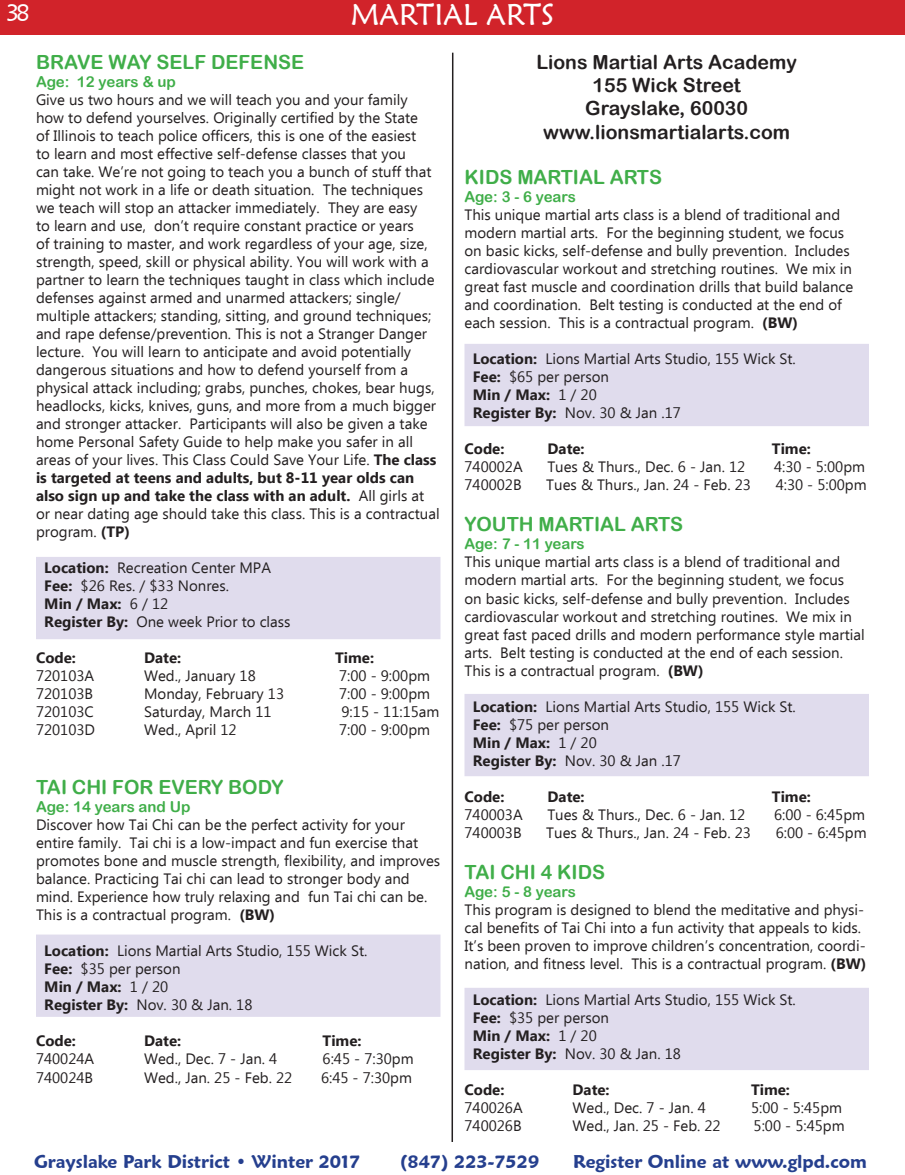
<style>
.page{position:relative;width:905px;height:1175px;background:#fff}
.page>*{position:absolute;margin:0;border:0;box-sizing:border-box;transform-origin:0 0}
.t1{font:30px "Maiandra GD";color:#fff}
.t2{font:24px "Maiandra GD";color:#fff}
.t3{font:19.5px "Arial Rounded MT Bold";color:#40ae49}
.t4{font:19.5px "Arial Rounded MT Bold";color:#231f20}
.t5{font:600 18px "Maiandra GD";color:#253f8e}
.t6{font:15px/18px "Ebrima";color:#231f20}
.t7{font:700 15px "Ebrima";color:#231f20}
.t8{font:15px "Arial Rounded MT Bold";color:#40ae49}
.s1{font-weight:700}
.s2{font-weight:400}
</style>
<div class="page">
<div style="left:0;top:0;width:904px;height:34px;background:#d1232a"></div>
<div style="left:464px;top:694px;width:404px;height:82px;background:#e0dced"></div>
<div style="left:464px;top:987px;width:404px;height:83px;background:#e0dced;border:2px solid #e0dced"></div>
<div style="left:36px;top:557px;width:404px;height:82px;background:#e0dced"></div>
<div style="left:36px;top:934px;width:404px;height:82px;background:#e0dced;border:2px solid #e0dced"></div>
<div style="left:464px;top:344px;width:404px;height:82px;background:#e0dced"></div>
<svg style="left:451px;top:52px;width:3px;height:1090px;background:#908e8f"></svg>
<p class="t2" style="left:6px;top:-2px;width:25px">38</p>
<p class="t1" style="left:351px;top:-4px;width:205px">MARTIAL ARTS</p>
<p class="t3" style="left:36px;top:50px;width:270px">BRAVE WAY SELF DEFENSE</p>
<p class="t8" style="left:36px;top:72px;width:141px">Age: 12 years &amp; up</p>
<p class="t6" style="left:36px;top:91px;width:405px">Give us two hours and we will teach you and your family<br>how to defend yourselves. Originally certified by the State<br>of Illinois to teach police officers, this is one of the easiest<br>to learn and most effective self-defense classes that you<br>can take. We’re not going to teach you a bunch of stuff that might not work in a life or death situation. The techniques we teach will stop an attacker immediately. They are easy<br>to learn and use, don’t require constant practice or years<br>of training to master, and work regardless of your age, size, strength, speed, skill or physical ability. You will work with a partner to learn the techniques taught in class which include defenses against armed and unarmed attackers; single/ multiple attackers; standing, sitting, and ground techniques; and rape defense/prevention. This is not a Stranger Danger lecture. You will learn to anticipate and avoid potentially dangerous situations and how to defend yourself from a physical attack including; grabs, punches, chokes, bear hugs, headlocks, kicks, knives, guns, and more from a much bigger and stronger attacker. Participants will also be given a take home Personal Safety Guide to help make you safer in all areas of your lives. This Class Could Save Your Life. <span class="s1">The class is targeted at teens and adults, but 8-11 year olds can also sign up and take the class with an adult.</span> All girls at or near dating age should take this class. This is a contractual program. <span class="s1">(TP)</span></p>
<p class="t6" style="left:44px;top:559px;width:228px"><span class="s1">Location:</span> Recreation Center MPA</p>
<p class="t6" style="left:44px;top:577px;width:186px"><span class="s1">Fee:</span> $26 Res. / $33 Nonres.</p>
<p class="t7" style="left:44px;top:592px;width:125px">Min / Max: <span class="s2">6 / 12</span></p>
<p class="t6" style="left:44px;top:613px;width:248px"><span class="s1">Register By:</span> One week Prior to class</p>
<p class="t7" style="left:36px;top:646px;width:41px">Code:</p>
<p class="t7" style="left:144px;top:646px;width:39px">Date:</p>
<p class="t7" style="left:335px;top:646px;width:40px">Time:</p>
<p class="t6" style="left:36px;top:667px;width:60px">720103A</p>
<p class="t6" style="left:144px;top:667px;width:113px">Wed., January 18</p>
<p class="t6" style="left:339px;top:667px;width:92px">7:00 - 9:00pm</p>
<p class="t6" style="left:36px;top:685px;width:59px">720103B</p>
<p class="t6" style="left:144px;top:685px;width:141px">Monday, February 13</p>
<p class="t6" style="left:339px;top:685px;width:92px">7:00 - 9:00pm</p>
<p class="t6" style="left:36px;top:703px;width:59px">720103C</p>
<p class="t6" style="left:144px;top:703px;width:129px">Saturday, March 11</p>
<p class="t6" style="left:341px;top:703px;width:99px">9:15 - 11:15am</p>
<p class="t6" style="left:36px;top:721px;width:61px">720103D</p>
<p class="t6" style="left:144px;top:721px;width:94px">Wed., April 12</p>
<p class="t6" style="left:339px;top:721px;width:92px">7:00 - 9:00pm</p>
<p class="t3" style="left:36px;top:776px;width:249px">TAI CHI FOR EVERY BODY</p>
<p class="t8" style="left:36px;top:798px;width:156px">Age: 14 years and Up</p>
<p class="t6" style="left:36px;top:817px;width:406px">Discover how Tai Chi can be the perfect activity for your entire family. Tai chi is a low-impact and fun exercise that promotes bone and muscle strength, flexibility, and improves balance. Practicing Tai chi can lead to stronger body and mind. Experience how truly relaxing and fun Tai chi can be.<br>This is a contractual program. <span class="s1">(BW)</span></p>
<p class="t6" style="left:44px;top:943px;width:325px"><span class="s1">Location:</span> Lions Martial Arts Studio, 155 Wick St.</p>
<p class="t6" style="left:44px;top:961px;width:138px"><span class="s1">Fee:</span> $35 per person</p>
<p class="t7" style="left:44px;top:976px;width:125px">Min / Max: <span class="s2">1 / 20</span></p>
<p class="t6" style="left:44px;top:997px;width:210px"><span class="s1">Register By:</span> Nov. 30 &amp; Jan. 18</p>
<p class="t7" style="left:36px;top:1030px;width:41px">Code:</p>
<p class="t7" style="left:144px;top:1030px;width:39px">Date:</p>
<p class="t7" style="left:322px;top:1030px;width:40px">Time:</p>
<p class="t6" style="left:36px;top:1051px;width:60px">740024A</p>
<p class="t6" style="left:144px;top:1051px;width:135px">Wed., Dec. 7 - Jan. 4</p>
<p class="t6" style="left:322px;top:1051px;width:92px">6:45 - 7:30pm</p>
<p class="t6" style="left:36px;top:1069px;width:59px">740024B</p>
<p class="t6" style="left:144px;top:1069px;width:150px">Wed., Jan. 25 - Feb. 22</p>
<p class="t6" style="left:321px;top:1069px;width:92px">6:45 - 7:30pm</p>
<p class="t4" style="left:536px;top:50px;width:262px">Lions Martial Arts Academy</p>
<p class="t4" style="left:592px;top:74px;width:150px">155 Wick Street</p>
<p class="t4" style="left:585px;top:97px;width:164px">Grayslake, 60030</p>
<p class="t4" style="left:543px;top:120px;width:248px">www.lionsmartialarts.com</p>
<p class="t3" style="left:464px;top:165px;width:199px">KIDS MARTIAL ARTS</p>
<p class="t8" style="left:464px;top:188px;width:113px">Age: 3 - 6 years</p>
<p class="t6" style="left:464px;top:207px;width:390px">This unique martial arts class is a blend of traditional and modern martial arts. For the beginning student, we focus on basic kicks, self-defense and bully prevention. Includes cardiovascular workout and stretching routines. We mix in great fast muscle and coordination drills that build balance and coordination. Belt testing is conducted at the end of each session. This is a contractual program. <span class="s1">(BW)</span></p>
<p class="t6" style="left:472px;top:351px;width:325px"><span class="s1">Location:</span> Lions Martial Arts Studio, 155 Wick St.</p>
<p class="t6" style="left:473px;top:369px;width:138px"><span class="s1">Fee:</span> $65 per person</p>
<p class="t7" style="left:473px;top:383px;width:125px">Min / Max: <span class="s2">1 / 20</span></p>
<p class="t6" style="left:473px;top:405px;width:210px"><span class="s1">Register By:</span> Nov. 30 &amp; Jan .17</p>
<p class="t7" style="left:464px;top:437px;width:41px">Code:</p>
<p class="t7" style="left:547px;top:437px;width:39px">Date:</p>
<p class="t7" style="left:772px;top:437px;width:40px">Time:</p>
<p class="t6" style="left:464px;top:459px;width:60px">740002A</p>
<p class="t6" style="left:547px;top:459px;width:199px">Tues &amp; Thurs., Dec. 6 - Jan. 12</p>
<p class="t6" style="left:774px;top:459px;width:92px">4:30 - 5:00pm</p>
<p class="t6" style="left:464px;top:477px;width:59px">740002B</p>
<p class="t6" style="left:546px;top:477px;width:206px">Tues &amp; Thurs., Jan. 24 - Feb. 23</p>
<p class="t6" style="left:775px;top:477px;width:92px">4:30 - 5:00pm</p>
<p class="t3" style="left:464px;top:513px;width:220px">YOUTH MARTIAL ARTS</p>
<p class="t8" style="left:464px;top:535px;width:122px">Age: 7 - 11 years</p>
<p class="t6" style="left:464px;top:554px;width:402px">This unique martial arts class is a blend of traditional and modern martial arts. For the beginning student, we focus on basic kicks, self-defense and bully prevention. Includes cardiovascular workout and stretching routines. We mix in great fast paced drills and modern performance style martial arts. Belt testing is conducted at the end of each session.<br>This is a contractual program. <span class="s1">(BW)</span></p>
<p class="t6" style="left:472px;top:698px;width:325px"><span class="s1">Location:</span> Lions Martial Arts Studio, 155 Wick St.</p>
<p class="t6" style="left:473px;top:716px;width:138px"><span class="s1">Fee:</span> $75 per person</p>
<p class="t7" style="left:473px;top:731px;width:125px">Min / Max: <span class="s2">1 / 20</span></p>
<p class="t6" style="left:473px;top:752px;width:210px"><span class="s1">Register By:</span> Nov. 30 &amp; Jan .17</p>
<p class="t7" style="left:464px;top:785px;width:41px">Code:</p>
<p class="t7" style="left:547px;top:785px;width:39px">Date:</p>
<p class="t7" style="left:772px;top:785px;width:40px">Time:</p>
<p class="t6" style="left:464px;top:806px;width:60px">740003A</p>
<p class="t6" style="left:547px;top:806px;width:199px">Tues &amp; Thurs., Dec. 6 - Jan. 12</p>
<p class="t6" style="left:774px;top:806px;width:92px">6:00 - 6:45pm</p>
<p class="t6" style="left:464px;top:824px;width:59px">740003B</p>
<p class="t6" style="left:546px;top:824px;width:206px">Tues &amp; Thurs., Jan. 24 - Feb. 23</p>
<p class="t6" style="left:775px;top:824px;width:92px">6:00 - 6:45pm</p>
<p class="t3" style="left:464px;top:860px;width:142px">TAI CHI 4 KIDS</p>
<p class="t8" style="left:464px;top:882px;width:113px">Age: 5 - 8 years</p>
<p class="t6" style="left:464px;top:901px;width:403px">This program is designed to blend the meditative and physi&shy;cal benefits of Tai Chi into a fun activity that appeals to kids.<br>It’s been proven to improve children’s concentration, coordi&shy;nation, and fitness level. This is a contractual program. <span class="s1">(BW)</span></p>
<p class="t6" style="left:472px;top:991px;width:325px"><span class="s1">Location:</span> Lions Martial Arts Studio, 155 Wick St.</p>
<p class="t6" style="left:473px;top:1009px;width:138px"><span class="s1">Fee:</span> $35 per person</p>
<p class="t7" style="left:473px;top:1024px;width:125px">Min / Max: <span class="s2">1 / 20</span></p>
<p class="t6" style="left:473px;top:1045px;width:210px"><span class="s1">Register By:</span> Nov. 30 &amp; Jan. 18</p>
<p class="t7" style="left:464px;top:1078px;width:41px">Code:</p>
<p class="t7" style="left:572px;top:1078px;width:39px">Date:</p>
<p class="t7" style="left:751px;top:1078px;width:40px">Time:</p>
<p class="t6" style="left:464px;top:1099px;width:60px">740026A</p>
<p class="t6" style="left:572px;top:1099px;width:135px">Wed., Dec. 7 - Jan. 4</p>
<p class="t6" style="left:751px;top:1099px;width:92px">5:00 - 5:45pm</p>
<p class="t6" style="left:464px;top:1117px;width:59px">740026B</p>
<p class="t6" style="left:572px;top:1117px;width:150px">Wed., Jan. 25 - Feb. 22</p>
<p class="t6" style="left:753px;top:1117px;width:92px">5:00 - 5:45pm</p>
<p class="t5" style="left:34px;top:1150px;width:328px">Grayslake Park District • Winter 2017</p>
<p class="t5" style="left:400px;top:1150px;width:141px">(847) 223-7529</p>
<p class="t5" style="left:573px;top:1150px;width:295px">Register Online at www.glpd.com</p>
</div>
